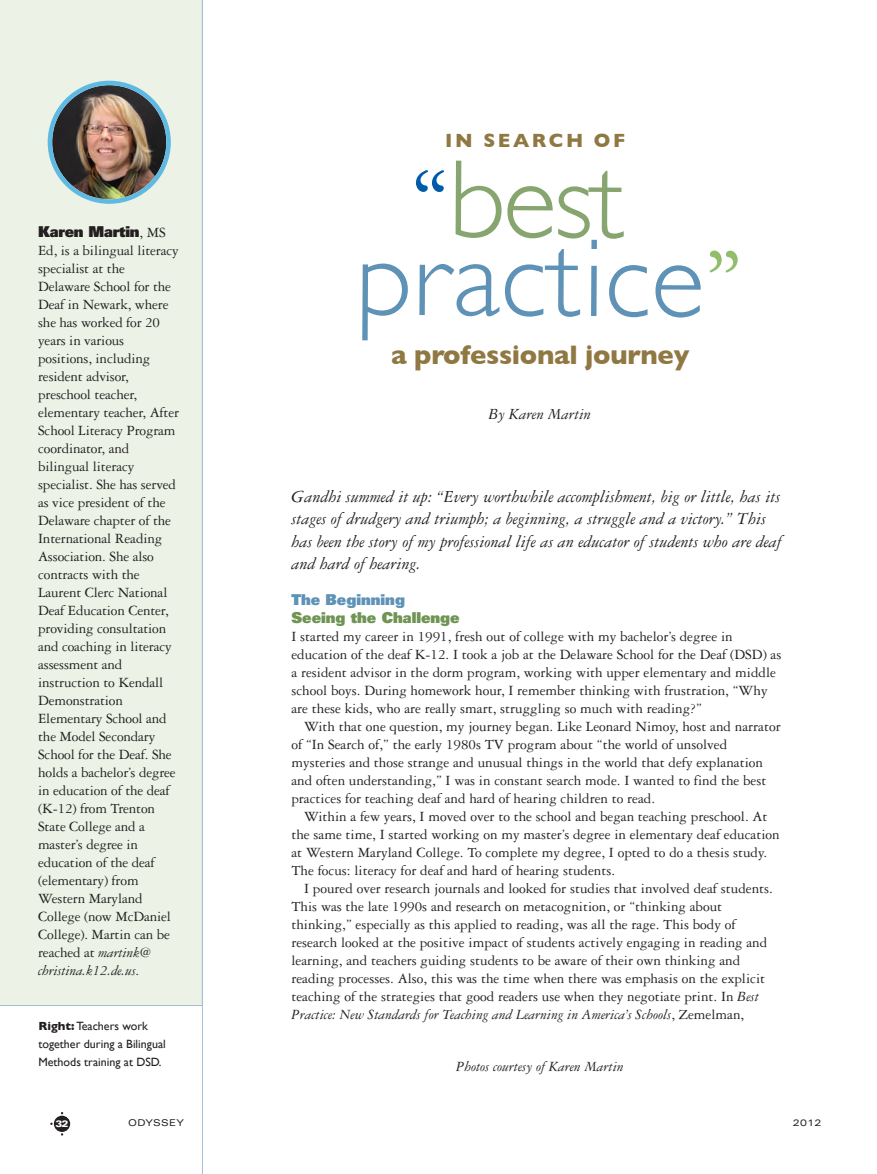
<style>
.page{position:relative;width:877px;height:1174px;background:#fff}
.page>*{position:absolute;margin:0;border:0;box-sizing:border-box;transform-origin:0 0}
.t1{font:300 111.75px/78.3px "Gill Sans";letter-spacing:-.005em;color:#5e92b6;text-align:center}
.t2{font:700 27.3px "Gill Sans";letter-spacing:-.01em;color:#907843}
.t3{font:700 19.5px "Gill Sans";letter-spacing:.13em;color:#907843}
.t4{font:italic 18px/22.5px "Garamond Three";color:#231f20}
.t5{font:italic 16.5px "Garamond Three";color:#231f20}
.t6{font:15px/18px "Garamond Three";color:#231f20}
.t7{font:italic 15px "Garamond Three";color:#231f20}
.t8{font:900 15px "Univers";color:#6f9454}
.t9{font:900 15px "Univers";letter-spacing:-.015em;color:#231f20}
.t10{font:900 15px "Univers";color:#5e92b6}
.t11{font:12px/18px "Gill Sans";color:#231f20}
.t12{font:expanded 9.3px "Univers";letter-spacing:.035em;color:#231f20}
.t13{font:900 expanded 9.3px "Univers";color:#fff}
.s1{font-family:"Garamond Three";font-weight:400}
.s2{font-style:italic}
.s3{font-weight:700}
.s4{font-family:"Adobe Garamond";font-weight:400;font-size:94.65px;color:#015ba9}
.s5{color:#86a56f}
.s6{font-family:"Adobe Garamond";font-weight:400;font-size:94.65px;color:#92be6c}
</style>
<div class="page">
<div style="left:54px;top:1116px;width:16px;height:16px;background:#231f20;border-radius:50%"></div>
<div style="left:0;top:0;width:202px;height:1005px;background:#ecf3e6"></div>
<hr style="left:202px;top:0;width:1px;height:1174px;background:#a4bfd6">
<img style="left:48px;top:81px;width:123px;height:123px">
<p class="t9" style="left:38px;top:226px;width:129px">Karen Martin<span class="s1">, MS</span></p>
<p class="t6" style="left:38px;top:243px;width:142px">Ed, is a bilingual literacy specialist at the<br>Delaware School for the<br>Deaf in Newark, where she has worked for 20 years in various positions, including resident advisor, preschool teacher, elementary teacher, After<br>School Literacy Program coordinator, and bilingual literacy specialist. She has served as vice president of the<br>Delaware chapter of the<br>International Reading<br>Association. She also contracts with the<br>Laurent Clerc National<br>Deaf Education Center, providing consultation and coaching in literacy assessment and instruction to Kendall<br>Demonstration<br>Elementary School and the Model Secondary<br>School for the Deaf. She holds a bachelor’s degree in education of the deaf (K-12) from Trenton<br>State College and a master’s degree in education of the deaf (elementary) from<br>Western Maryland<br>College (now McDaniel<br>College). Martin can be reached at <span class="s2">martink@ christina.k12.de.us</span>.</p>
<p class="t11" style="left:38px;top:1017px;width:129px"><span class="s3">right:</span> Teachers work together during a Bilingual<br>Methods training at DSD.</p>
<h3 class="t3" style="left:445px;top:129px;width:181px">iN sEArCH OF</h3>
<h1 class="t1" style="left:355px;top:161px;width:389px"><span class="s4">“</span><span class="s5">best </span>practice<span class="s6">”</span></h1>
<h2 class="t2" style="left:391px;top:338px;width:300px">a professional journey</h2>
<p class="t5" style="left:488px;top:408px;width:104px">By Karen Martin</p>
<p class="t4" style="left:291px;top:487px;width:492px">Gandhi summed it up: “Every worthwhile accomplishment, big or little, has its stages of drudgery and triumph; a beginning, a struggle and a victory.” This has been the story of my professional life as an educator of students who are deaf and hard of hearing.</p>
<p class="t10" style="left:291px;top:594px;width:115px">The Beginning</p>
<p class="t8" style="left:291px;top:612px;width:170px">Seeing the Challenge</p>
<p class="t6" style="left:291px;top:629px;width:491px">I started my career in 1991, fresh out of college with my bachelor’s degree in education of the deaf K-12. I took a job at the Delaware School for the Deaf (DSD) as a resident advisor in the dorm program, working with upper elementary and middle school boys. During homework hour, I remember thinking with frustration, “Why are these kids, who are really smart, struggling so much with reading?”</p>
<p class="t6" style="left:291px;top:719px;width:491px;text-indent:13px">With that one question, my journey began. Like Leonard Nimoy, host and narrator of “In Search of,” the early 1980s TV program about “the world of unsolved mysteries and those strange and unusual things in the world that defy explanation and often understanding,” I was in constant search mode. I wanted to find the best practices for teaching deaf and hard of hearing children to read.</p>
<p class="t6" style="left:291px;top:809px;width:490px;text-indent:13px">Within a few years, I moved over to the school and began teaching preschool. At the same time, I started working on my master’s degree in elementary deaf education at Western Maryland College. To complete my degree, I opted to do a thesis study.<br>The focus: literacy for deaf and hard of hearing students.</p>
<p class="t6" style="left:291px;top:881px;width:483px;text-indent:13px">I poured over research journals and looked for studies that involved deaf students.<br>This was the late 1990s and research on metacognition, or “thinking about thinking,” especially as this applied to reading, was all the rage. This body of research looked at the positive impact of students actively engaging in reading and learning, and teachers guiding students to be aware of their own thinking and reading processes. Also, this was the time when there was emphasis on the explicit teaching of the strategies that good readers use when they negotiate print. In <span class="s2">Best Practice: New Standards for Teaching and Learning in America’s Schools</span>, Zemelman,</p>
<p class="t7" style="left:456px;top:1061px;width:169px">Photos courtesy of Karen Martin</p>
<p class="t13" style="left:56px;top:1120px;width:14px">32</p>
<p class="t12" style="left:128px;top:1119px;width:57px">ODYSSEY</p>
<p class="t12" style="left:793px;top:1119px;width:30px">2012</p>
</div>
